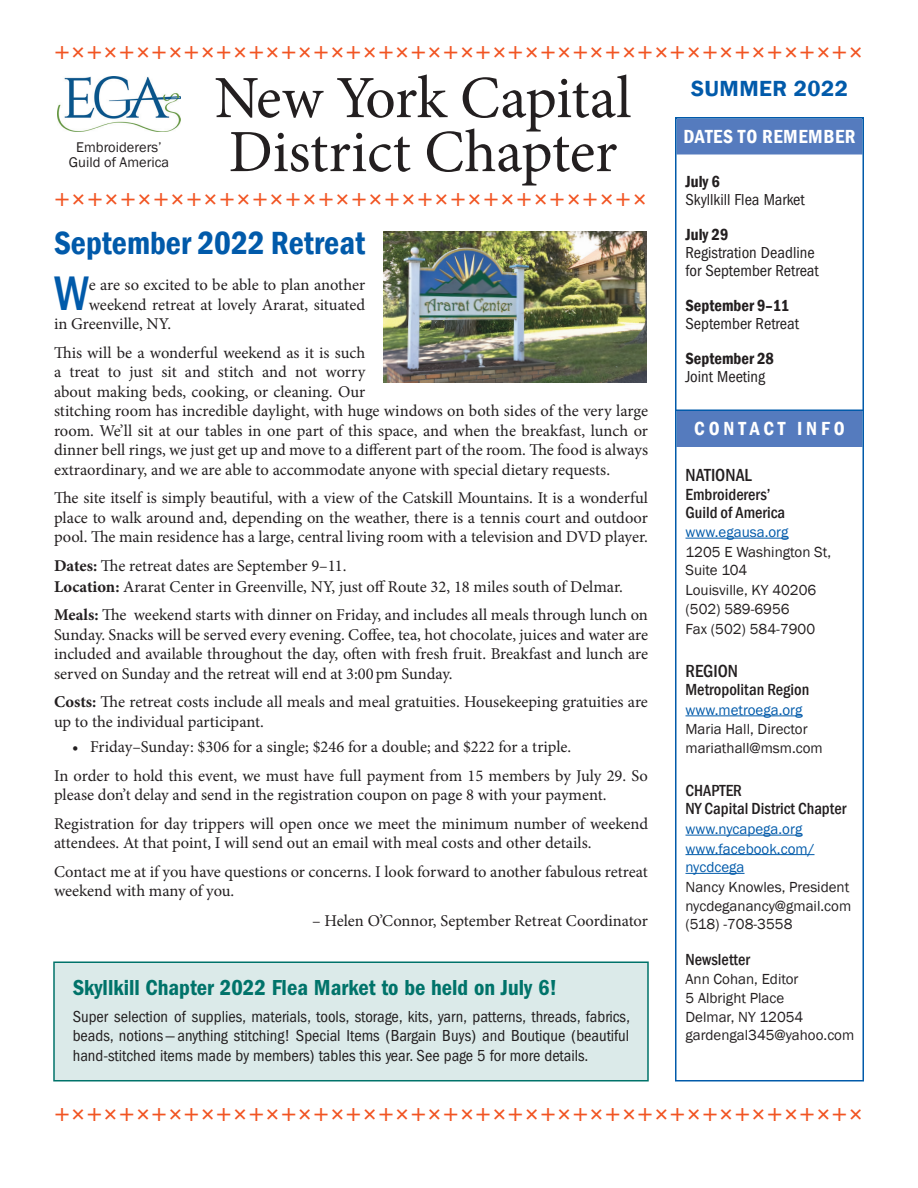
<style>
.page{position:relative;width:918px;height:1188px;background:#fff}
.page>*{position:absolute;margin:0;border:0;box-sizing:border-box;transform-origin:0 0}
.t1{font:60px/54px "Minion Pro";letter-spacing:-.005em;color:#231f20}
.t2{font:500 condensed 49.95px "Franklin Gothic";color:#015aaa}
.t3{font:600 condensed 33px "Franklin Gothic";color:#015aaa}
.t4{font:600 condensed 22.5px "Franklin Gothic";color:#00736a}
.t5{font:600 22.5px "Franklin Gothic";letter-spacing:.02em;color:#015aaa}
.t6{font:600 condensed 19.5px "Franklin Gothic";letter-spacing:.03em;color:#fff}
.t7{font:600 condensed 19.5px "Franklin Gothic";letter-spacing:.2em;color:#fff}
.t8{font:500 condensed 18px "Franklin Gothic";color:#231f20}
.t9{font:16.5px/19.5px "Minion Pro";letter-spacing:-.005em;color:#231f20}
.t10{font:condensed 16.5px/19.5px "Franklin Gothic";color:#231f20}
.t11{font:500 condensed 16.5px/18.8px "Franklin Gothic";color:#231f20}
.t12{font:600 condensed 16.5px "Franklin Gothic";color:#231f20}
.t13{font:15px/18.8px "Franklin Gothic";color:#231f20}
.t14{font:15px/19.2px "Franklin Gothic";color:#015aaa}
.t15{font:14.4px/15.1px "Franklin Gothic";color:#231f20;text-align:center}
.s1{font-weight:700}
</style>
<div class="page">
<div style="left:676px;top:118px;width:186px;height:36px;background:#557bbe"></div>
<div style="left:675px;top:117px;width:189px;height:335px;border:2px solid #015aaa"></div>
<div style="left:676px;top:410px;width:187px;height:671px;background:#fff"></div>
<div style="left:676px;top:411px;width:186px;height:36px;background:#557bbe"></div>
<hr style="left:686px;top:538px;width:103px;height:1px;background:#015aaa">
<hr style="left:686px;top:716px;width:117px;height:1px;background:#015aaa">
<hr style="left:686px;top:835px;width:116px;height:1px;background:#015aaa">
<hr style="left:686px;top:854px;width:129px;height:1px;background:#015aaa">
<hr style="left:686px;top:873px;width:59px;height:1px;background:#015aaa">
<div style="left:675px;top:410px;width:189px;height:672px;border:2px solid #015aaa"></div>
<img style="left:58px;top:77px;width:123px;height:55px">
<div style="left:54px;top:962px;width:594px;height:119px;background:#dbeae9"></div>
<div style="left:53px;top:962px;width:596px;height:120px;border:2px solid #00736a"></div>
<img style="left:383px;top:231px;width:263px;height:152px">
<p class="t15" style="left:69px;top:140px;width:102px">Embroiderers’<br>Guild of America</p>
<h1 class="t1" style="left:215px;top:71px;width:419px">New York Capital<br>District Chapter</h1>
<h3 class="t3" style="left:54px;top:221px;width:313px">September 2022 Retreat</h3>
<h2 class="t2" style="left:54px;top:260px;width:36px">W</h2>
<p class="t9" style="left:89px;top:275px;width:278px">e are so excited to be able to plan another</p>
<p class="t9" style="left:89px;top:295px;width:278px">weekend retreat at lovely Ararat, situated</p>
<p class="t9" style="left:54px;top:314px;width:119px">in Greenville, NY.</p>
<p class="t9" style="left:54px;top:343px;width:596px">This will be a wonderful weekend as it is such<br>a treat to just sit and stitch and not worry<br>about making beds, cooking, or cleaning. Our<br>stitching room has incredible daylight, with huge windows on both sides of the very large room. We’ll sit at our tables in one part of this space, and when the breakfast, lunch or dinner bell rings, we just get up and move to a different part of the room. The food is always extraordinary, and we are able to accommodate anyone with special dietary requests.</p>
<p class="t9" style="left:54px;top:488px;width:596px;text-align:justify">The site itself is simply beautiful, with a view of the Catskill Mountains. It is a wonderful place to walk around and, depending on the weather, there is a tennis court and outdoor pool. The main residence has a large, central living room with a television and DVD player.</p>
<p class="t9" style="left:54px;top:555px;width:570px;line-height:21px"><span class="s1">Dates:</span> The retreat dates are September 9–11.<br><span class="s1">Location:</span> Ararat Center in Greenville, NY, just off Route 32, 18 miles south of Delmar.</p>
<p class="t9" style="left:54px;top:605px;width:596px;text-align:justify"><span class="s1">Meals:</span> The weekend starts with dinner on Friday, and includes all meals through lunch on Sunday. Snacks will be served every evening. Coffee, tea, hot chocolate, juices and water are included and available throughout the day, often with fresh fruit. Breakfast and lunch are served on Sunday and the retreat will end at 3:00pm Sunday.</p>
<p class="t9" style="left:54px;top:692px;width:595px"><span class="s1">Costs:</span> The retreat costs include all meals and meal gratuities. Housekeeping gratuities are up to the individual participant.</p>
<p class="t9" style="left:54px;top:733px;width:595px;line-height:28.5px;text-indent:18px">• Friday–Sunday: $306 for a single; $246 for a double; and $222 for a triple.<br>In order to hold this event, we must have full payment from 15 members by July 29. So</p>
<p class="t9" style="left:54px;top:781px;width:596px;line-height:28.5px">please don’t delay and send in the registration coupon on page 8 with your payment.<br>Registration for day trippers will open once we meet the minimum number of weekend</p>
<p class="t9" style="left:54px;top:829px;width:595px;line-height:28.5px">attendees. At that point, I will send out an email with meal costs and other details.<br>Contact me at if you have questions or concerns. I look forward to another fabulous retreat</p>
<p class="t9" style="left:54px;top:881px;width:182px">weekend with many of you.</p>
<p class="t9" style="left:312px;top:911px;width:337px">– Helen O’Connor, September Retreat Coordinator</p>
<h3 class="t4" style="left:73px;top:975px;width:486px">Skyllkill Chapter 2022 Flea Market to be held on July 6!</h3>
<p class="t10" style="left:73px;top:1007px;width:559px;text-align:justify">Super selection of supplies, materials, tools, storage, kits, yarn, patterns, threads, fabrics, beads, notions—anything stitching! Special Items (Bargain Buys) and Boutique (beautiful hand-stitched items made by members) tables this year. See page 5 for more details.</p>
<h3 class="t5" style="left:691px;top:75px;width:158px">SUMMER 2022</h3>
<p class="t6" style="left:683px;top:123px;width:174px">DATES TO REMEMBER</p>
<p class="t12" style="left:686px;top:171px;width:36px">July 6</p>
<p class="t10" style="left:686px;top:190px;width:121px">Skyllkill Flea Market</p>
<p class="t12" style="left:686px;top:224px;width:44px">July 29</p>
<p class="t10" style="left:686px;top:244px;width:135px;line-height:17.5px">Registration Deadline for September Retreat</p>
<p class="t12" style="left:686px;top:295px;width:105px">September 9–11</p>
<p class="t10" style="left:686px;top:314px;width:115px">September Retreat</p>
<p class="t12" style="left:686px;top:348px;width:90px">September 28</p>
<p class="t10" style="left:686px;top:367px;width:81px">Joint Meeting</p>
<p class="t7" style="left:694px;top:415px;width:152px">CONTACT INFO</p>
<p class="t8" style="left:686px;top:463px;width:68px">NATIONAL</p>
<p class="t11" style="left:686px;top:484px;width:101px">Embroiderers’<br>Guild of America</p>
<p class="t14" style="left:686px;top:523px;width:105px">www.egausa.org</p>
<p class="t13" style="left:686px;top:542px;width:147px;line-height:19.4px">1205 E Washington St,<br>Suite 104<br>Louisville, KY 40206 (502) 589-6956<br>Fax (502) 584-7900</p>
<p class="t8" style="left:686px;top:659px;width:54px">REGION</p>
<p class="t11" style="left:686px;top:680px;width:125px">Metropolitan Region</p>
<p class="t14" style="left:686px;top:700px;width:119px">www.metroega.org</p>
<p class="t13" style="left:686px;top:720px;width:139px">Maria Hall, Director mariathall@msm.com</p>
<p class="t11" style="left:686px;top:781px;width:162px">CHAPTER<br>NY Capital District Chapter</p>
<p class="t14" style="left:686px;top:820px;width:131px">www.nycapega.org www.facebook.com/ nycdcega</p>
<p class="t13" style="left:686px;top:878px;width:167px">Nancy Knowles, President nycdeganancy@gmail.com (518) -708-3558</p>
<p class="t11" style="left:686px;top:949px;width:66px">Newsletter</p>
<p class="t13" style="left:686px;top:970px;width:170px">Ann Cohan, Editor<br>5 Albright Place<br>Delmar, NY 12054 gardengal345@yahoo.com</p>
</div>
